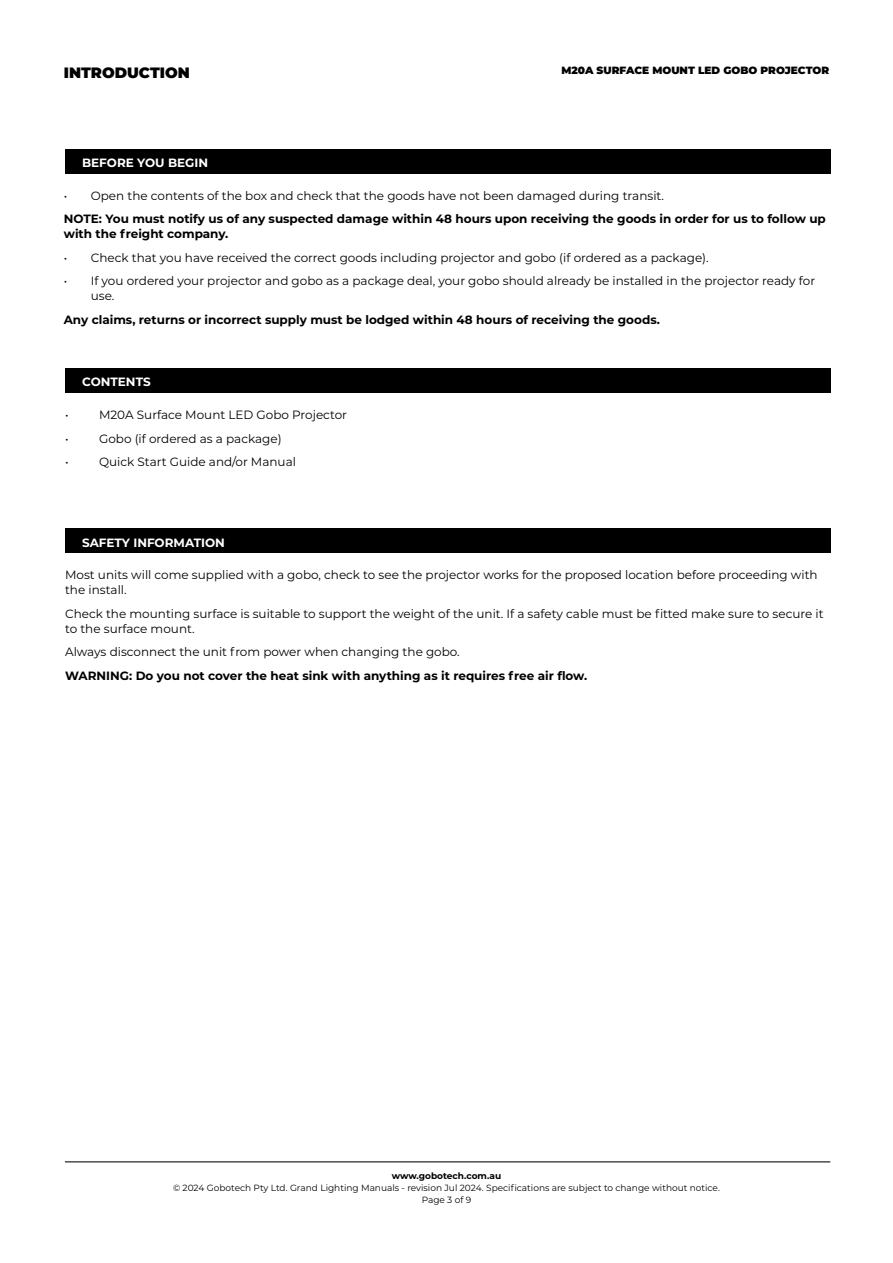
<style>
.page{position:relative;width:893px;height:1263px;background:#fff}
.page>*{position:absolute;margin:0;border:0;box-sizing:border-box;transform-origin:0 0}
.t1{font:900 15px "Montserrat";color:#000}
.t2{font:12px/15px "Montserrat";color:#000}
.t3{font:700 12px/15px "Montserrat";color:#000}
.t4{font:700 12px "Montserrat";color:#fff}
.t5{font:900 10.5px "Montserrat";color:#000}
.t6{font:9px/12px "Montserrat";color:#000;text-align:center}
.t7{font:700 9px "Montserrat";color:#000}
</style>
<div class="page">
<hr style="left:65px;top:1161px;width:765px;height:1px;background:#000">
<div style="left:65px;top:149px;width:765px;height:25px;background:#000"></div>
<div style="left:65px;top:368px;width:765px;height:25px;background:#000"></div>
<div style="left:65px;top:528px;width:765px;height:25px;background:#000"></div>
<p class="t1" style="left:64px;top:62px;width:128px">INTRODUCTION</p>
<p class="t4" style="left:82px;top:154px;width:128px">BEFORE YOU BEGIN</p>
<p class="t5" style="left:561px;top:62px;width:269px">M20A SURFACE MOUNT LED GOBO PROJECTOR</p>
<p class="t2" style="left:64px;top:188px;width:602px">• Open the contents of the box and check that the goods have not been damaged during transit.</p>
<p class="t3" style="left:64px;top:211px;width:764px">NOTE: You must notify us of any suspected damage within 48 hours upon receiving the goods in order for us to follow up with the freight company.</p>
<p class="t2" style="left:64px;top:250px;width:646px">• Check that you have received the correct goods including projector and gobo (if ordered as a package).</p>
<p class="t2" style="left:91px;top:273px;width:726px;text-indent:-27px">• If you ordered your projector and gobo as a package deal, your gobo should already be installed in the projector ready for use.</p>
<p class="t3" style="left:64px;top:312px;width:598px">Any claims, returns or incorrect supply must be lodged within 48 hours of receiving the goods.</p>
<p class="t4" style="left:82px;top:373px;width:70px">CONTENTS</p>
<p class="t2" style="left:65px;top:407px;width:5px">•</p>
<p class="t2" style="left:99px;top:407px;width:250px">M20A Surface Mount LED Gobo Projector</p>
<p class="t2" style="left:65px;top:430px;width:5px">•</p>
<p class="t2" style="left:99px;top:430px;width:184px">Gobo (if ordered as a package)</p>
<p class="t2" style="left:65px;top:454px;width:5px">•</p>
<p class="t2" style="left:99px;top:454px;width:198px">Quick Start Guide and/or Manual</p>
<p class="t4" style="left:82px;top:534px;width:144px">SAFETY INFORMATION</p>
<p class="t2" style="left:65px;top:567px;width:754px">Most units will come supplied with a gobo, check to see the projector works for the proposed location before proceeding with the install.</p>
<p class="t2" style="left:65px;top:606px;width:760px">Check the mounting surface is suitable to support the weight of the unit. If a safety cable must be fitted make sure to secure it to the surface mount.</p>
<p class="t2" style="left:65px;top:644px;width:396px">Always disconnect the unit from power when changing the gobo.</p>
<p class="t3" style="left:65px;top:668px;width:524px">WARNING: Do you not cover the heat sink with anything as it requires free air flow.</p>
<p class="t7" style="left:392px;top:1169px;width:111px">www.gobotech.com.au</p>
<p class="t6" style="left:173px;top:1181px;width:548px">© 2024 Gobotech Pty Ltd. Grand Lighting Manuals - revision Jul 2024. Specifications are subject to change without notice.<br>Page 3 of 9</p>
</div>
